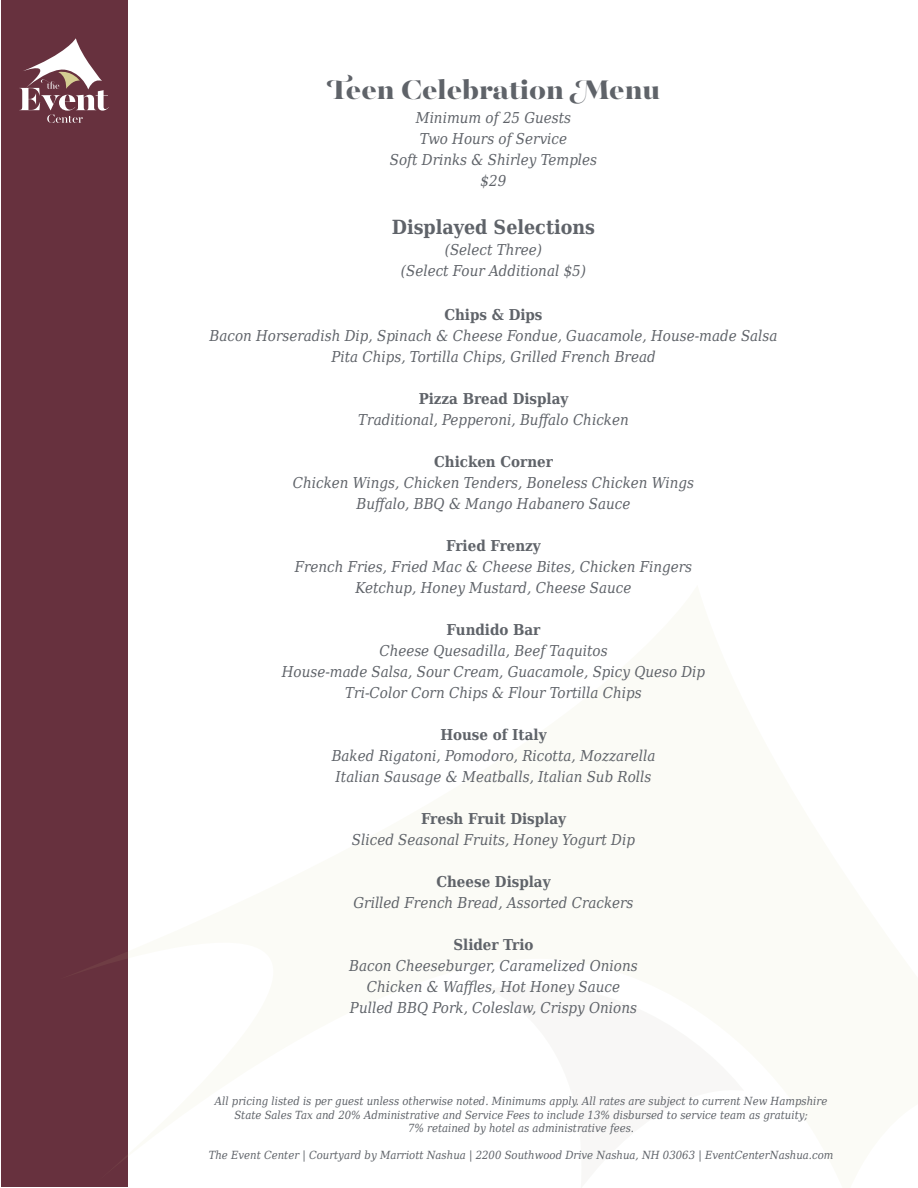
<style>
.page{position:relative;width:918px;height:1188px;background:#fff}
.page>*{position:absolute;margin:0;border:0;box-sizing:border-box;transform-origin:0 0}
.t1{font:800 30px "Majesti Banner";color:#5f6369}
.t2{font:700 19.5px "DejaVu Serif Condensed";color:#5f6369}
.t3{font:italic 15px "DejaVu Serif Condensed";color:#5f6369}
.t4{font:700 15px "DejaVu Serif Condensed";color:#5f6369}
.t5{font:italic 11.25px/13.5px "DejaVu Serif Condensed";color:#5f6369;text-align:center}
</style>
<div class="page">
<div style="left:1px;top:1px;width:127px;height:1186px;background:#67313e"></div>
<svg style="left:19px;top:38px;width:90px;height:85px"></svg>
<p class="t1" style="left:327px;top:70px;width:335px">Teen Celebration Menu</p>
<p class="t3" style="left:416px;top:106px;width:157px">Minimum of 25 Guests</p>
<p class="t3" style="left:420px;top:127px;width:149px">Two Hours of Service</p>
<p class="t3" style="left:390px;top:148px;width:209px">Soft Drinks &amp; Shirley Temples</p>
<p class="t3" style="left:481px;top:169px;width:27px">$29</p>
<p class="t2" style="left:392px;top:211px;width:205px">Displayed Selections</p>
<p class="t3" style="left:445px;top:238px;width:99px">(Select Three)</p>
<p class="t3" style="left:401px;top:259px;width:187px">(Select Four Additional $5)</p>
<p class="t4" style="left:444px;top:303px;width:100px">Chips &amp; Dips</p>
<p class="t3" style="left:210px;top:325px;width:570px">Bacon Horseradish Dip, Spinach &amp; Cheese Fondue, Guacamole, House-made Salsa</p>
<p class="t3" style="left:331px;top:346px;width:326px">Pita Chips, Tortilla Chips, Grilled French Bread</p>
<p class="t4" style="left:419px;top:387px;width:151px">Pizza Bread Display</p>
<p class="t3" style="left:358px;top:409px;width:272px">Traditional, Pepperoni, Buffalo Chicken</p>
<p class="t4" style="left:434px;top:450px;width:120px">Chicken Corner</p>
<p class="t3" style="left:293px;top:472px;width:403px">Chicken Wings, Chicken Tenders, Boneless Chicken Wings</p>
<p class="t3" style="left:357px;top:493px;width:275px">Buffalo, BBQ &amp; Mango Habanero Sauce</p>
<p class="t4" style="left:446px;top:534px;width:96px">Fried Frenzy</p>
<p class="t3" style="left:295px;top:556px;width:399px">French Fries, Fried Mac &amp; Cheese Bites, Chicken Fingers</p>
<p class="t3" style="left:356px;top:577px;width:277px">Ketchup, Honey Mustard, Cheese Sauce</p>
<p class="t4" style="left:447px;top:618px;width:95px">Fundido Bar</p>
<p class="t3" style="left:379px;top:640px;width:230px">Cheese Quesadilla, Beef Taquitos</p>
<p class="t3" style="left:282px;top:661px;width:425px">House-made Salsa, Sour Cream, Guacamole, Spicy Queso Dip</p>
<p class="t3" style="left:345px;top:682px;width:298px">Tri-Color Corn Chips &amp; Flour Tortilla Chips</p>
<p class="t4" style="left:440px;top:723px;width:108px">House of Italy</p>
<p class="t3" style="left:332px;top:745px;width:325px">Baked Rigatoni, Pomodoro, Ricotta, Mozzarella</p>
<p class="t3" style="left:336px;top:766px;width:317px">Italian Sausage &amp; Meatballs, Italian Sub Rolls</p>
<p class="t4" style="left:421px;top:807px;width:146px">Fresh Fruit Display</p>
<p class="t3" style="left:352px;top:829px;width:285px">Sliced Seasonal Fruits, Honey Yogurt Dip</p>
<p class="t4" style="left:436px;top:870px;width:116px">Cheese Display</p>
<p class="t3" style="left:353px;top:892px;width:282px">Grilled French Bread, Assorted Crackers</p>
<p class="t4" style="left:453px;top:933px;width:82px">Slider Trio</p>
<p class="t3" style="left:349px;top:955px;width:290px">Bacon Cheeseburger, Caramelized Onions</p>
<p class="t3" style="left:367px;top:976px;width:255px">Chicken &amp; Waffles, Hot Honey Sauce</p>
<p class="t3" style="left:350px;top:997px;width:289px">Pulled BBQ Pork, Coleslaw, Crispy Onions</p>
<p class="t5" style="left:215px;top:1094px;width:614px">All pricing listed is per guest unless otherwise noted. Minimums apply. All rates are subject to current New Hampshire<br>State Sales Tax and 20% Administrative and Service Fees to include 13% disbursed to service team as gratuity;<br>7% retained by hotel as administrative fees.</p>
<p class="t5" style="left:209px;top:1148px;width:626px">The Event Center | Courtyard by Marriott Nashua | 2200 Southwood Drive Nashua, NH 03063 | EventCenterNashua.com</p>
</div>
